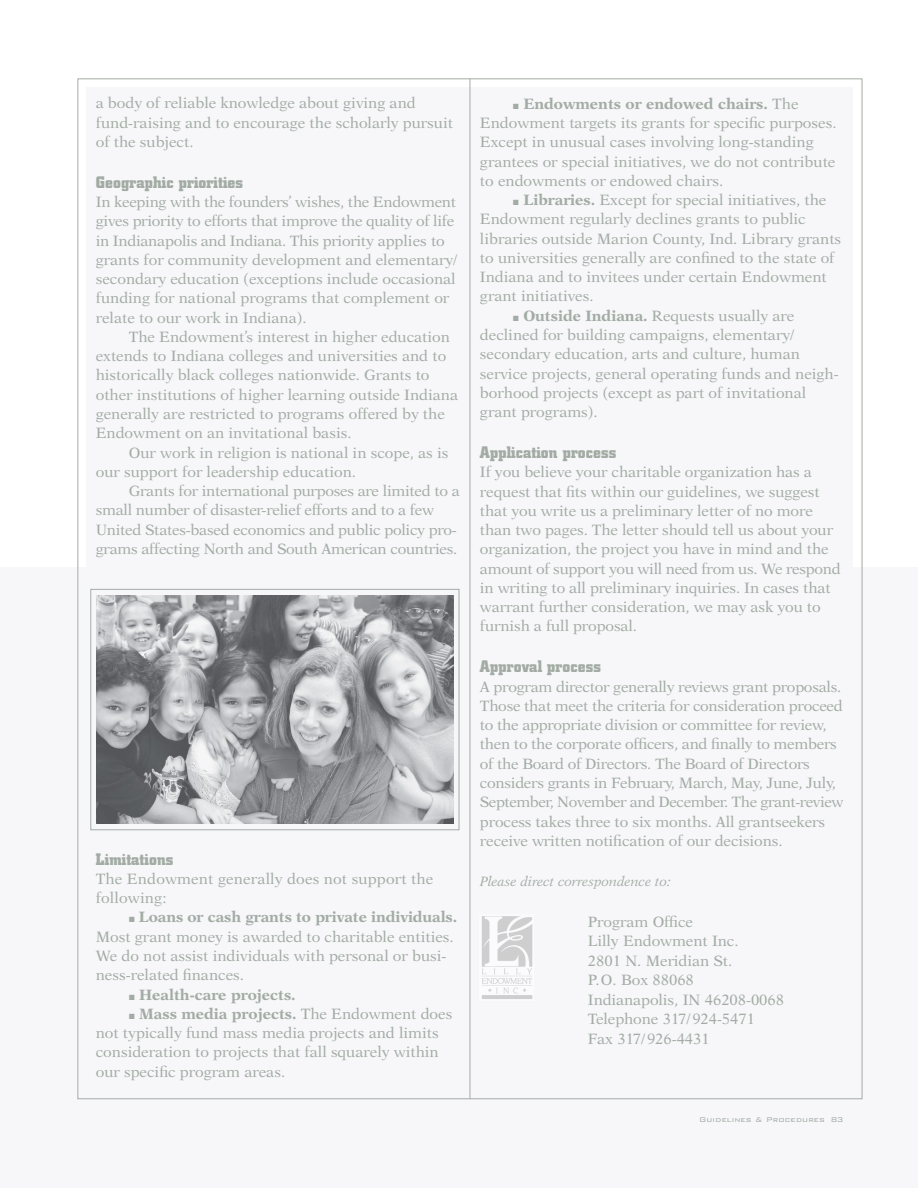
<style>
.page{position:relative;width:918px;height:1188px;background:#fff}
.page>*{position:absolute;margin:0;border:0;box-sizing:border-box;transform-origin:0 0}
.t1{font:700 16.5px "City";letter-spacing:.005em;color:#a3aca4}
.t2{font:15px/19.2px "New Aster";color:#a3aca4}
.t3{font:700 15px "New Aster";letter-spacing:-.005em;color:#a3aca4}
.t4{font:italic 13.5px "New Aster";letter-spacing:-.005em;color:#a3aca4}
.t5{font:300 9px "Bank Gothic BT";letter-spacing:.005em;color:#a3aca4}
.s1{font-weight:400}
.s2{font-weight:700}
</style>
<div class="page">
<div style="left:0;top:567px;width:918px;height:620px;background:#f7f7f9"></div>
<div style="left:87px;top:88px;width:766px;height:1002px;background:#f7f7f9"></div>
<hr style="left:470px;top:79px;width:1px;height:1020px;background:#a3aca4">
<img style="left:97px;top:595px;width:356px;height:229px">
<div style="left:91px;top:589px;width:368px;height:241px;border:1px solid #a3aca4"></div>
<img style="left:482px;top:916px;width:51px;height:83px">
<p class="t2" style="left:96px;top:95px;width:359px">a body of reliable knowledge about giving and fund-raising and to encourage the scholarly pursuit of the subject.</p>
<p class="t1" style="left:96px;top:176px;width:149px">Geographic priorities</p>
<p class="t2" style="left:96px;top:193px;width:363px">In keeping with the founders’ wishes, the Endowment gives priority to efforts that improve the quality of life in Indianapolis and Indiana. This priority applies to grants for community development and elementary/ secondary education (exceptions include occasional funding for national programs that complement or relate to our work in Indiana).</p>
<p class="t2" style="left:96px;top:328px;width:364px;text-indent:33px">The Endowment’s interest in higher education extends to Indiana colleges and universities and to historically black colleges nationwide. Grants to other institutions of higher learning outside Indiana generally are restricted to programs offered by the Endowment on an invitational basis.</p>
<p class="t2" style="left:96px;top:444px;width:354px;text-indent:33px">Our work in religion is national in scope, as is our support for leadership education.</p>
<p class="t2" style="left:96px;top:482px;width:366px;text-indent:33px">Grants for international purposes are limited to a small number of disaster-relief efforts and to a few United States-based economics and public policy pro&shy;grams affecting North and South American countries.</p>
<p class="t1" style="left:96px;top:853px;width:79px">Limitations</p>
<p class="t2" style="left:96px;top:870px;width:339px">The Endowment generally does not support the following:</p>
<p class="t3" style="left:139px;top:911px;width:320px">Loans or cash grants to private individuals.</p>
<p class="t2" style="left:96px;top:928px;width:359px">Most grant money is awarded to charitable entities.<br>We do not assist individuals with personal or busi&shy;ness-related finances.</p>
<p class="t3" style="left:139px;top:988px;width:158px">Health-care projects.</p>
<p class="t3" style="left:139px;top:1007px;width:315px">Mass media projects. <span class="s1">The Endowment does</span></p>
<p class="t2" style="left:96px;top:1024px;width:344px">not typically fund mass media projects and limits</p>
<p class="t2" style="left:96px;top:1044px;width:344px">consideration to projects that fall squarely within</p>
<p class="t2" style="left:96px;top:1063px;width:191px">our specific program areas.</p>
<p class="t2" style="left:480px;top:95px;width:358px;text-indent:43px"><span class="s2">Endowments or endowed chairs.</span> The Endowment targets its grants for specific purposes.<br>Except in unusual cases involving long-standing grantees or special initiatives, we do not contribute to endowments or endowed chairs.</p>
<p class="t2" style="left:523px;top:191px;width:305px"><span class="s2">Libraries.</span> Except for special initiatives, the</p>
<p class="t2" style="left:480px;top:211px;width:327px">Endowment regularly declines grants to public</p>
<p class="t2" style="left:480px;top:230px;width:363px">libraries outside Marion County, Ind. Library grants</p>
<p class="t2" style="left:480px;top:249px;width:356px">to universities generally are confined to the state of</p>
<p class="t2" style="left:480px;top:269px;width:348px">Indiana and to invitees under certain Endowment</p>
<p class="t2" style="left:480px;top:288px;width:115px">grant initiatives.</p>
<p class="t2" style="left:523px;top:307px;width:273px"><span class="s2">Outside Indiana.</span> Requests usually are</p>
<p class="t2" style="left:480px;top:326px;width:316px">declined for building campaigns, elementary/</p>
<p class="t2" style="left:480px;top:346px;width:321px">secondary education, arts and culture, human</p>
<p class="t2" style="left:480px;top:365px;width:360px">service projects, general operating funds and neigh-</p>
<p class="t2" style="left:480px;top:384px;width:328px">borhood projects (except as part of invitational</p>
<p class="t2" style="left:480px;top:403px;width:119px">grant programs).</p>
<p class="t1" style="left:480px;top:446px;width:138px">Application process</p>
<p class="t2" style="left:480px;top:464px;width:362px">If you believe your charitable organization has a request that fits within our guidelines, we suggest that you write us a preliminary letter of no more than two pages. The letter should tell us about your organization, the project you have in mind and the amount of support you will need from us. We respond in writing to all preliminary inquiries. In cases that warrant further consideration, we may ask you to furnish a full proposal.</p>
<p class="t1" style="left:480px;top:661px;width:123px">Approval process</p>
<p class="t2" style="left:480px;top:678px;width:365px">A program director generally reviews grant proposals.<br>Those that meet the criteria for consideration proceed to the appropriate division or committee for review, then to the corporate officers, and finally to members of the Board of Directors. The Board of Directors considers grants in February, March, May, June, July, September, November and December. The grant-review process takes three to six months. All grantseekers receive written notification of our decisions.</p>
<p class="t4" style="left:480px;top:876px;width:192px">Please direct correspondence to:</p>
<p class="t2" style="left:588px;top:913px;width:198px">Program Office<br>Lilly Endowment Inc.<br>2801 N. Meridian St.<br>P.O. Box 88068<br>Indianapolis, IN 46208-0068<br>Telephone 317/924-5471<br>Fax 317/926-4431</p>
<p class="t5" style="left:699px;top:1114px;width:146px">Guidelines &amp; Procedures 83</p>
</div>
